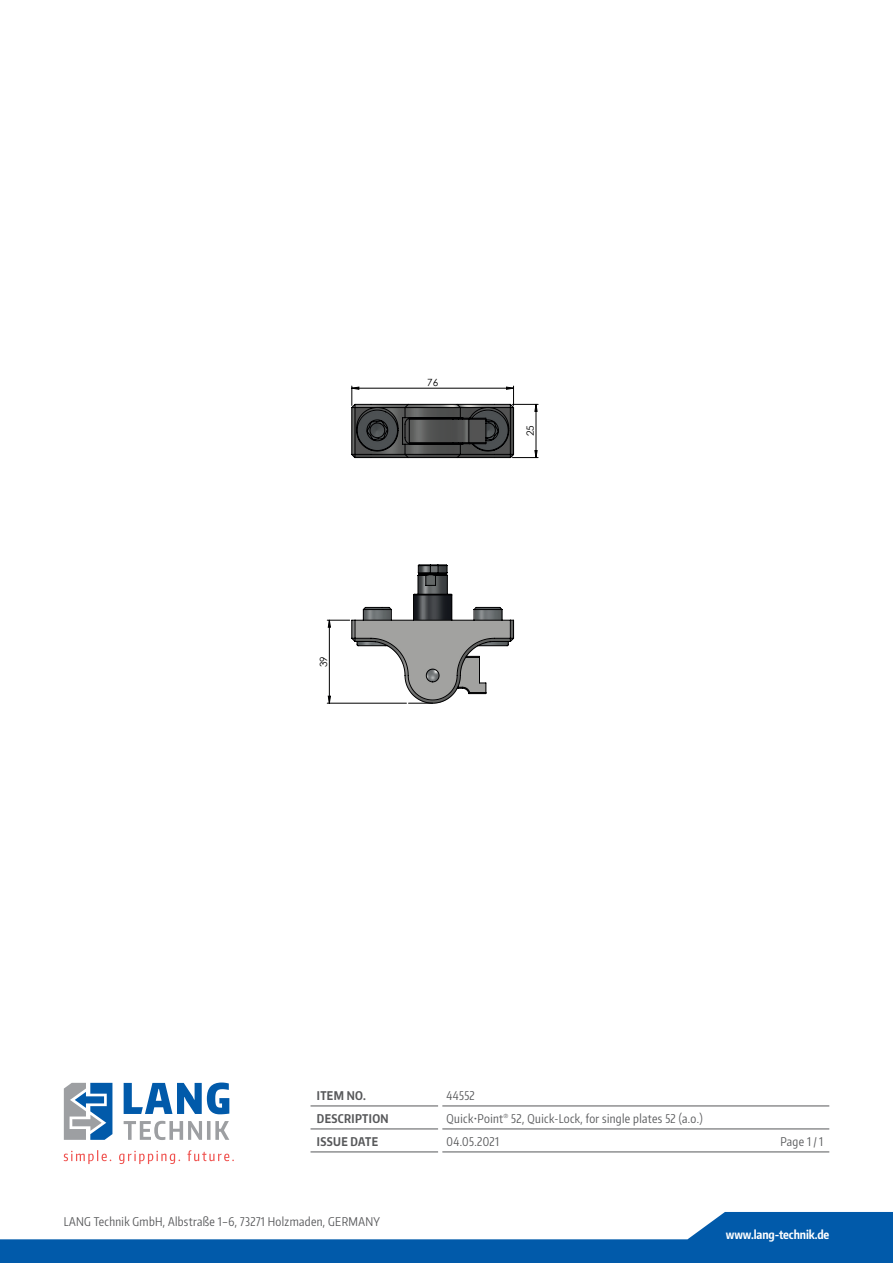
<style>
.page{position:relative;width:893px;height:1263px;background:#fff}
.page>*{position:absolute;margin:0;border:0;box-sizing:border-box;transform-origin:0 0}
.t1{font:12px "Encode Sans Compressed";letter-spacing:.03em;color:#57585a}
.t2{font:700 12px "Encode Sans Compressed";letter-spacing:.03em;color:#57585a}
.t3{font:700 12px "Encode Sans Compressed";letter-spacing:-.01em;color:#fff}
.t4{font:9.9px "Century Gothic";color:#000001}
</style>
<div class="page">
<svg style="left:0;top:1212px;width:893px;height:51px;fill:#015aaa"></svg>
<svg style="left:124px;top:1082px;width:105px;height:32px"></svg>
<svg style="left:124px;top:1121px;width:105px;height:19px"></svg>
<svg style="left:64px;top:1083px;width:48px;height:57px"></svg>
<svg style="left:64px;top:1150px;width:170px;height:14px"></svg>
<hr style="left:311px;top:1106px;width:127px;height:1px;background:#57585a">
<hr style="left:442px;top:1106px;width:387px;height:1px;background:#57585a">
<hr style="left:311px;top:1129px;width:127px;height:1px;background:#57585a">
<hr style="left:442px;top:1129px;width:387px;height:1px;background:#57585a">
<hr style="left:311px;top:1152px;width:127px;height:1px;background:#57585a">
<hr style="left:442px;top:1152px;width:387px;height:1px;background:#57585a">
<svg style="left:327px;top:564px;width:187px;height:140px"></svg>
<svg style="left:351px;top:386px;width:187px;height:72px"></svg>
<p class="t4" style="left:317px;top:667px;width:13px;rotate:-90deg">39</p>
<p class="t4" style="left:427px;top:375px;width:13px">76</p>
<p class="t4" style="left:523px;top:436px;width:13px;rotate:-90deg">25</p>
<p class="t2" style="left:317px;top:1087px;width:51px">ITEM NO.</p>
<p class="t1" style="left:447px;top:1087px;width:30px">44552</p>
<p class="t2" style="left:317px;top:1110px;width:73px">DESCRIPTION</p>
<p class="t1" style="left:447px;top:1110px;width:258px">Quick•Point<sup>®</sup> 52, Quick-Lock, for single plates 52 (a.o.)</p>
<p class="t2" style="left:317px;top:1133px;width:63px">ISSUE DATE</p>
<p class="t1" style="left:447px;top:1133px;width:54px">04.05.2021</p>
<p class="t1" style="left:780px;top:1133px;width:44px">Page 1 / 1</p>
<p class="t1" style="left:64px;top:1213px;width:318px">LANG Technik GmbH, Albstraße 1–6, 73271 Holzmaden, GERMANY</p>
<p class="t3" style="left:726px;top:1227px;width:105px">www.lang-technik.de</p>
</div>
